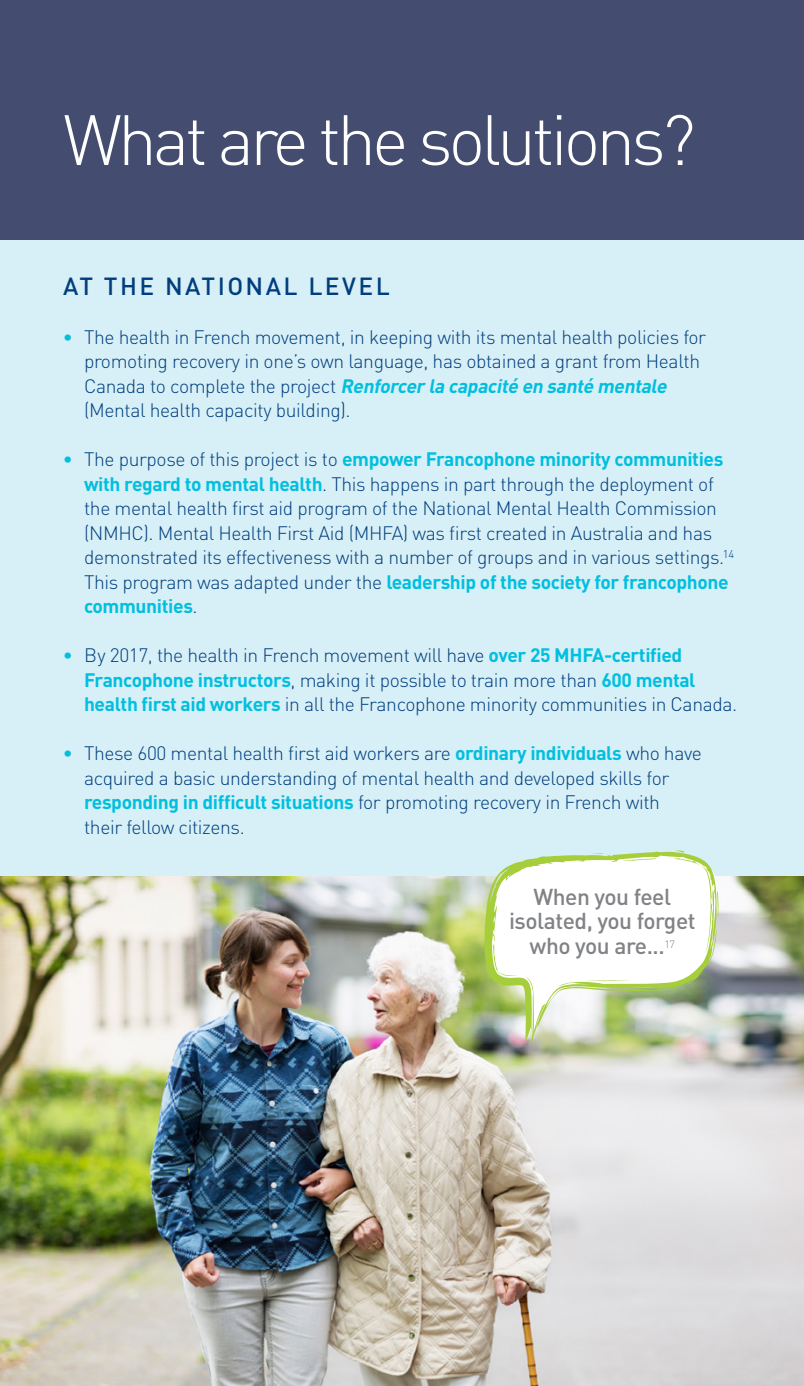
<style>
.page{position:relative;width:804px;height:1386px;background:#fff}
.page>*{position:absolute;margin:0;border:0;box-sizing:border-box;transform-origin:0 0}
.t1{font:300 70px "DIN";letter-spacing:-.06em;color:#fff}
.t2{font:500 24.5px "DIN";letter-spacing:.1em;color:#003e7e}
.t3{font:500 22.75px/24.5px "DIN";letter-spacing:-.02em;color:#808285;text-align:center}
.t4{font:300 19.25px/24.5px "DIN";letter-spacing:-.02em;color:#003e7e}
.s1{font-weight:700;color:#00bfdf}
.s2{font-weight:700;font-style:italic;color:#00bfdf}
</style>
<div class="page">
<div style="left:0;top:238px;width:803px;height:704px;background:#d7eff6"></div>
<div style="left:0;top:0;width:803px;height:239px;background:#444d6f"></div>
<img style="left:0;top:877px;width:803px;height:509px">
<svg style="left:484px;top:1042px;width:232px;height:5px"></svg>
<svg style="left:482px;top:850px;width:236px;height:192px"></svg>
<h1 class="t1" style="left:63px;top:97px;width:634px">What are the solutions?</h1>
<p class="t2" style="left:63px;top:270px;width:328px">AT THE NATIONAL LEVEL</p>
<p class="t4" style="left:84px;top:325px;width:623px;text-indent:-21px"><span class="s1">•</span> The health in French movement, in keeping with its mental health policies for promoting recovery in one’s own language, has obtained a grant from Health C a n a d a t o c o m p l e t e t h e p roj e c t <span class="s2">Renforcerla capacité en santé mentale </span>(Mental health capacity building).</p>
<p class="t4" style="left:84px;top:447px;width:651px;text-indent:-21px"><span class="s1">•</span> The purpose of this project is to <span class="s1">empower Francophone minority communities with regard to mental health</span>. This happens in part through the deployment of the mental health first aid program of the National Mental Health Commission (N MHC). Mental Health First Aid (MHFA) was first created in Australia and has demonstrated its effectiveness with a number of groups and in various settings.<sup>14<br></sup>This program was adapted under the <span class="s1">leadership of the society for francophone communities</span>.</p>
<p class="t4" style="left:84px;top:643px;width:654px;text-indent:-21px"><span class="s1">•</span> By 2017, the health in French movement will have <span class="s1">over 25 MHFA-certified<br>Francophone instructors</span>, making it possible to train more than <span class="s1">600 mental health first aid workers</span> in all the Francophone minority communities in Canada.</p>
<p class="t4" style="left:84px;top:741px;width:619px;text-indent:-21px"><span class="s1">•</span> These 600 mental health first aid workers are <span class="s1">ordinary individuals</span> who have acquired a basic understanding of mental health and developed skills for <span class="s1">responding in difficult situations</span> for promoting recovery in French with their fellow citizens.</p>
<p class="t3" style="left:509px;top:884px;width:188px">When you feel isolated, you forget who you are...<sup>17</sup></p>
</div>
